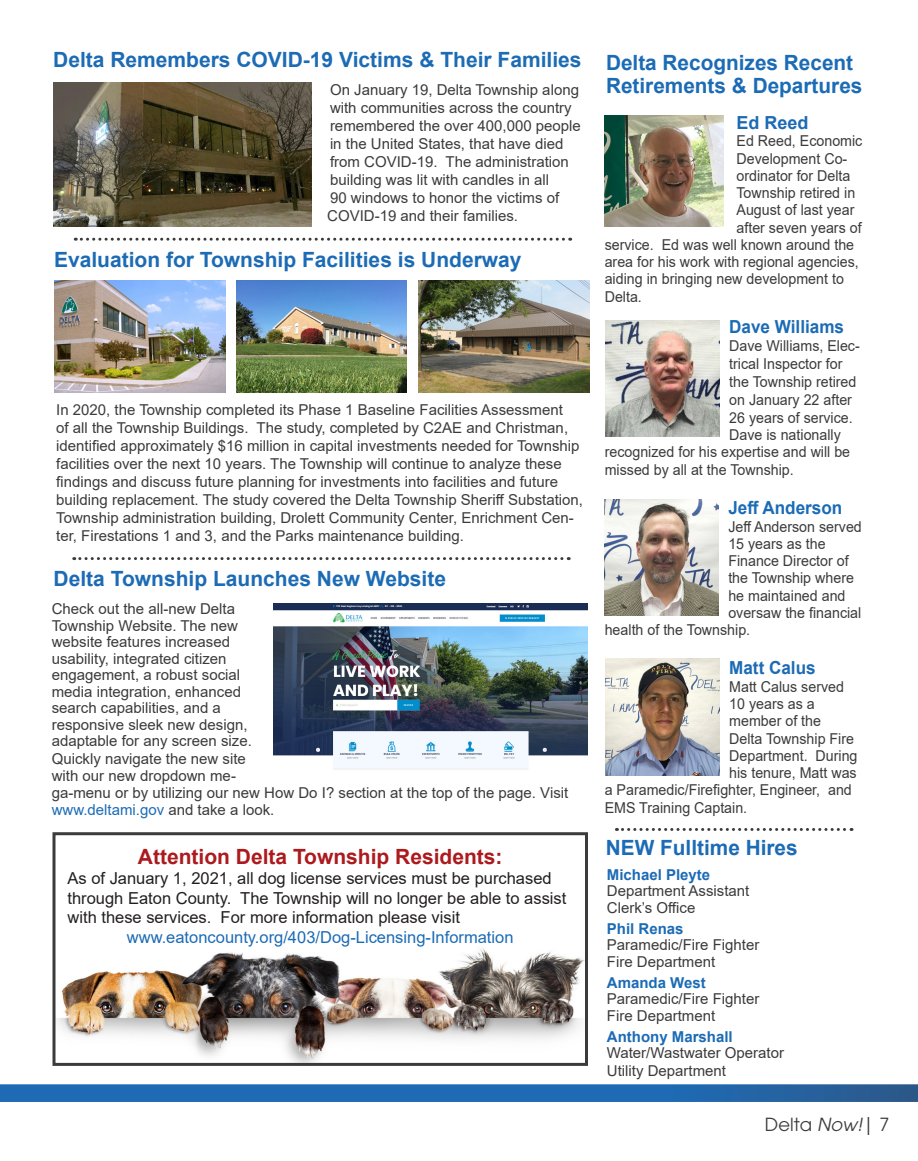
<style>
.page{position:relative;width:918px;height:1161px;background:#fff}
.page>*{position:absolute;margin:0;border:0;box-sizing:border-box;transform-origin:0 0}
.t1{font:700 21px/23.2px "Arial";color:#1c6bb5}
.t2{font:700 21px "Arial";color:#ac1a1e}
.t3{font:700 18px "Arial";color:#1c6bb5;scale:.95 1}
.t4{font:18px "ITC Avant Garde Std";color:#3c3b3c}
.t5{font:700 18px "Arial";color:#1c6bb5}
.t6{font:16.5px/19.8px "Arial";color:#231f20}
.t7{font:16.5px "Arial";color:#1c6bb5}
.t8{font:15px/18px "Arial";color:#3c3b3c}
.t9{font:15px "Arial";color:#3c3b3c;scale:.95 1}
.t10{font:700 15px "Arial";color:#1c6bb5}
.s1{color:#1c6bb5}
.s2{font-style:italic}
</style>
<div class="page">
<img style="left:0;top:82px;width:918px;height:1020px">
<img style="left:56px;top:840px;width:528px;height:222px">
<img style="left:605px;top:115px;width:119px;height:112px">
<img style="left:606px;top:320px;width:114px;height:117px">
<svg style="left:616px;top:828px;width:236px;height:3px"></svg>
<div style="left:52px;top:832px;width:536px;height:234px;border:3px solid #3c3b3c"></div>
<img style="left:55px;top:280px;width:170px;height:112px">
<img style="left:236px;top:280px;width:171px;height:112px">
<img style="left:419px;top:280px;width:171px;height:112px">
<img style="left:605px;top:499px;width:114px;height:117px">
<img style="left:606px;top:659px;width:114px;height:117px">
<svg style="left:74px;top:557px;width:495px;height:3px"></svg>
<img style="left:274px;top:603px;width:313px;height:171px">
<svg style="left:75px;top:238px;width:496px;height:3px"></svg>
<img style="left:53px;top:83px;width:259px;height:144px">
<p class="t1" style="left:53px;top:48px;width:530px">Delta Remembers COVID-19 Victims &amp; Their Families</p>
<p class="t8" style="left:327px;top:80px;width:255px">On January 19, Delta Township along with communities across the country remembered the over 400,000 people in the United States, that have died from COVID-19. The administration building was lit with candles in all<br>90 windows to honor the victims of COVID-19 and their families.</p>
<p class="t1" style="left:54px;top:248px;width:469px">Evaluation for Township Facilities is Underway</p>
<p class="t8" style="left:56px;top:400px;width:528px">In 2020, the Township completed its Phase 1 Baseline Facilities Assessment<br>of all the Township Buildings. The study, completed by C2AE and Christman, identified approximately $16 million in capital investments needed for Township facilities over the next 10 years. The Township will continue to analyze these findings and discuss future planning for investments into facilities and future building replacement. The study covered the Delta Township Sheriff Substation, Township administration building, Drolett Community Center, Enrichment Cen&shy;ter, Firestations 1 and 3, and the Parks maintenance building.</p>
<p class="t1" style="left:54px;top:568px;width:394px">Delta Township Launches New Website</p>
<p class="t8" style="left:52px;top:600px;width:518px;line-height:16.8px">Check out the all-new Delta<br>Township Website. The new<br>website features increased<br>usability, integrated citizen<br>engagement, a robust social<br>media integration, enhanced<br>search capabilities, and a<br>responsive sleek new design,<br>adaptable for any screen size.<br>Quickly navigate the new site<br>with our new dropdown me-<br>ga-menu or by utilizing our new How Do I? section at the top of the page. Visit <span class="s1">www.deltami.gov</span> and take a look.</p>
<p class="t2" style="left:138px;top:842px;width:366px">Attention Delta Township Residents:</p>
<p class="t6" style="left:68px;top:868px;width:500px">As of January 1, 2021, all dog license services must be purchased through Eaton County. The Township will no longer be able to assist with these services. For more information please visit</p>
<p class="t7" style="left:127px;top:926px;width:388px">www.eatoncounty.org/403/Dog-Licensing-Information</p>
<p class="t1" style="left:606px;top:51px;width:258px">Delta Recognizes Recent<br>Retirements &amp; Departures</p>
<p class="t5" style="left:736px;top:110px;width:74px">Ed Reed</p>
<p class="t9" style="left:736px;top:131px;width:134px">Ed Reed, Economic</p>
<p class="t9" style="left:736px;top:148px;width:118px">Development Co-</p>
<p class="t9" style="left:736px;top:165px;width:122px">ordinator for Delta</p>
<p class="t9" style="left:736px;top:183px;width:127px">Township retired in</p>
<p class="t9" style="left:736px;top:200px;width:126px">August of last year</p>
<p class="t9" style="left:736px;top:217px;width:133px">after seven years of</p>
<p class="t9" style="left:605px;top:234px;width:264px">service. Ed was well known around the</p>
<p class="t9" style="left:605px;top:252px;width:269px">area for his work with regional agencies,</p>
<p class="t9" style="left:605px;top:269px;width:253px">aiding in bringing new development to</p>
<p class="t9" style="left:605px;top:286px;width:41px">Delta.</p>
<p class="t3" style="left:729px;top:314px;width:122px">Dave Williams</p>
<p class="t9" style="left:729px;top:335px;width:139px">Dave Williams, Elec-</p>
<p class="t9" style="left:729px;top:353px;width:121px">trical Inspector for</p>
<p class="t9" style="left:729px;top:371px;width:135px">the Township retired</p>
<p class="t9" style="left:729px;top:389px;width:131px">on January 22 after</p>
<p class="t9" style="left:729px;top:407px;width:132px">26 years of service.</p>
<p class="t9" style="left:729px;top:425px;width:119px">Dave is nationally</p>
<p class="t9" style="left:605px;top:442px;width:260px">recognized for his expertise and will be</p>
<p class="t9" style="left:605px;top:459px;width:200px">missed by all at the Township.</p>
<p class="t3" style="left:728px;top:495px;width:121px">Jeff Anderson</p>
<p class="t9" style="left:728px;top:516px;width:142px">Jeff Anderson served</p>
<p class="t9" style="left:728px;top:533px;width:104px">15 years as the</p>
<p class="t9" style="left:728px;top:550px;width:128px">Finance Director of</p>
<p class="t9" style="left:728px;top:568px;width:134px">the Township where</p>
<p class="t9" style="left:728px;top:585px;width:125px">he maintained and</p>
<p class="t9" style="left:728px;top:602px;width:142px">oversaw the financial</p>
<p class="t9" style="left:605px;top:619px;width:155px">health of the Township.</p>
<p class="t3" style="left:729px;top:655px;width:93px">Matt Calus</p>
<p class="t9" style="left:729px;top:676px;width:122px">Matt Calus served</p>
<p class="t9" style="left:729px;top:694px;width:92px">10 years as a</p>
<p class="t9" style="left:729px;top:711px;width:98px">member of the</p>
<p class="t9" style="left:729px;top:728px;width:133px">Delta Township Fire</p>
<p class="t9" style="left:729px;top:745px;width:137px">Department. During</p>
<p class="t9" style="left:729px;top:763px;width:136px">his tenure, Matt was</p>
<p class="t9" style="left:605px;top:780px;width:262px">a Paramedic/Firefighter, Engineer, and</p>
<p class="t9" style="left:605px;top:797px;width:152px">EMS Training Captain.</p>
<p class="t1" style="left:606px;top:836px;width:193px">NEW Fulltime Hires</p>
<p class="t10" style="left:607px;top:864px;width:105px">Michael Pleyte</p>
<p class="t8" style="left:607px;top:882px;width:144px">Department Assistant</p>
<p class="t8" style="left:607px;top:898px;width:90px">Clerk’s Office</p>
<p class="t10" style="left:607px;top:918px;width:78px">Phil Renas</p>
<p class="t8" style="left:607px;top:936px;width:154px">Paramedic/Fire Fighter</p>
<p class="t8" style="left:607px;top:952px;width:110px">Fire Department</p>
<p class="t10" style="left:607px;top:972px;width:100px">Amanda West</p>
<p class="t8" style="left:607px;top:990px;width:154px">Paramedic/Fire Fighter</p>
<p class="t8" style="left:607px;top:1006px;width:110px">Fire Department</p>
<p class="t10" style="left:607px;top:1026px;width:127px">Anthony Marshall</p>
<p class="t8" style="left:607px;top:1044px;width:179px">Water/Wastwater Operator</p>
<p class="t8" style="left:607px;top:1062px;width:121px">Utility Department</p>
<p class="t4" style="left:765px;top:1113px;width:126px">Delta <span class="s2">Now!</span>| 7</p>
</div>
